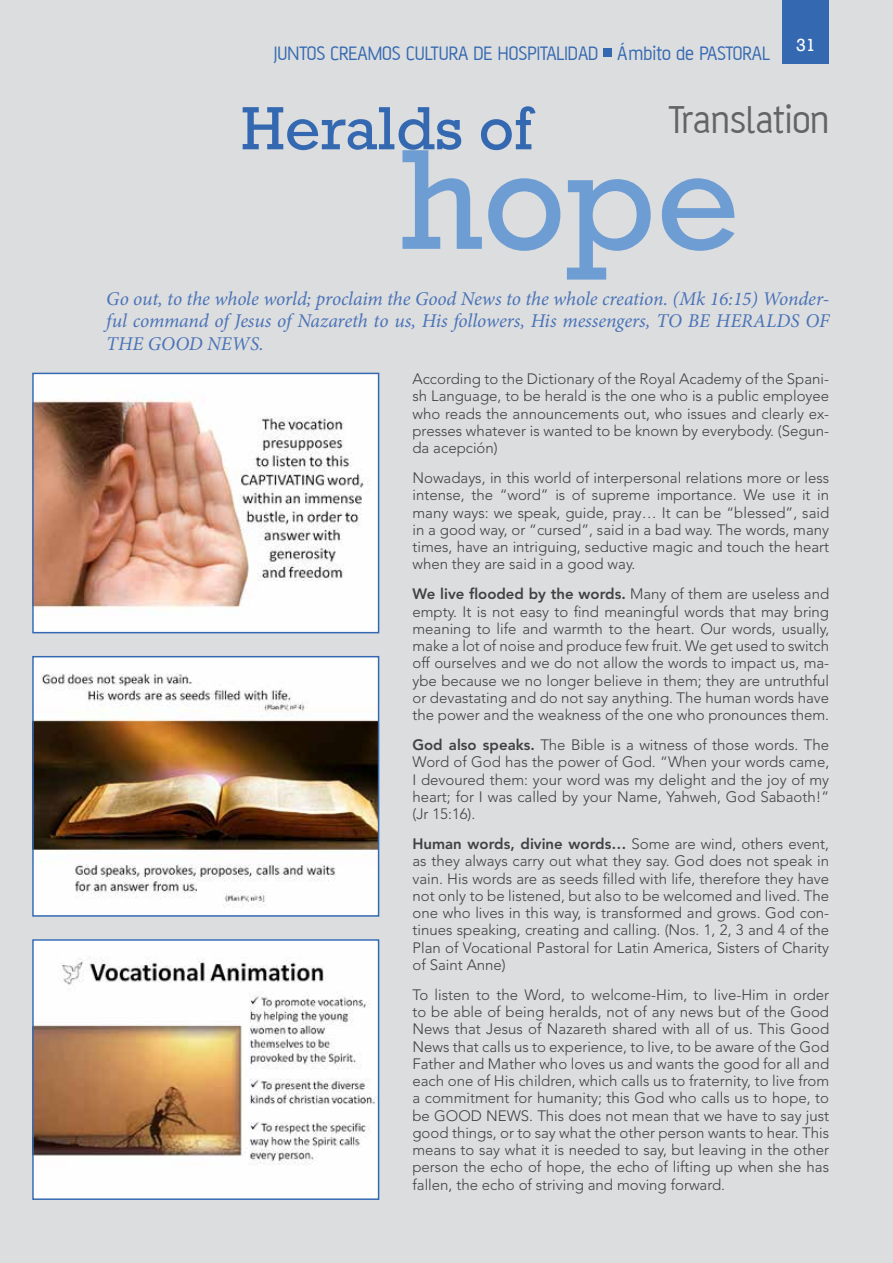
<style>
.page{position:relative;width:893px;height:1263px;background:#dcddde}
.page>*{position:absolute;margin:0;border:0;box-sizing:border-box;transform-origin:0 0}
.t1{font:145.2px "Rockwell";color:#6e9dd3}
.t2{font:62.1px "Rockwell";color:#3469b2}
.t3{font:42px "AF Battersea";color:#636466}
.t4{font:21px "AF Battersea";color:#3469b2}
.t5{font:italic 19.5px/22.5px "Minion Pro";color:#4a73b8;text-align:justify}
.t6{font:18px "Rockwell";color:#fff}
.t7{font:300 15px/17.2px "Avenir LT Std";color:#414042;text-align:justify}
.s1{font-weight:800}
</style>
<div class="page">
<div style="left:782px;top:0;width:47px;height:64px;background:#3469b2"></div>
<div style="left:603px;top:48px;width:9px;height:9px;background:#3469b2"></div>
<img style="left:35px;top:376px;width:341px;height:254px">
<div style="left:32px;top:373px;width:347px;height:260px;border:2px solid #3469b2"></div>
<img style="left:35px;top:659px;width:341px;height:255px">
<div style="left:32px;top:656px;width:347px;height:261px;border:2px solid #3469b2"></div>
<img style="left:35px;top:942px;width:341px;height:255px">
<div style="left:32px;top:939px;width:347px;height:261px;border:2px solid #3469b2"></div>
<h3 class="t4" style="left:274px;top:42px;width:272px">JUNTOS CREAMOS CULTURA DE HOSPITALIDAD</h3>
<h3 class="t4" style="left:617px;top:42px;width:119px">Ámbito de PASTORAL</h3>
<p class="t6" style="left:796px;top:35px;width:21px">31</p>
<h3 class="t3" style="left:669px;top:98px;width:162px">Translation</h3>
<h2 class="t2" style="left:241px;top:93px;width:296px">Heralds of</h2>
<h1 class="t1" style="left:399px;top:116px;width:342px">hope</h1>
<h3 class="t5" style="left:106px;top:287px;width:724px">Go out, to the whole world; proclaim the Good News to the whole creation. (Mk 16:15) Wonder&shy;ful command of Jesus of Nazareth to us, His followers, His messengers, TO BE HERALDS OF THE GOOD NEWS.</h3>
<p class="t7" style="left:412px;top:370px;width:418px">According to the Dictionary of the Royal Academy of the Spani&shy;sh Language, to be herald is the one who is a public employee who reads the announcements out, who issues and clearly ex&shy;presses whatever is wanted to be known by everybody. (Segun&shy;da acepción)</p>
<p class="t7" style="left:412px;top:469px;width:418px">Nowadays, in this world of interpersonal relations more or less intense, the “word” is of supreme importance. We use it in many ways: we speak, guide, pray… It can be “blessed”, said in a good way, or “cursed”, said in a bad way. The words, many times, have an intriguing, seductive magic and touch the heart when they are said in a good way.</p>
<p class="t7" style="left:412px;top:585px;width:418px"><span class="s1">We live flooded by the words.</span> Many of them are useless and empty. It is not easy to find meaningful words that may bring meaning to life and warmth to the heart. Our words, usually, make a lot of noise and produce few fruit. We get used to switch off ourselves and we do not allow the words to impact us, ma&shy;ybe because we no longer believe in them; they are untruthful or devastating and do not say anything. The human words have the power and the weakness of the one who pronounces them.</p>
<p class="t7" style="left:412px;top:736px;width:418px"><span class="s1">God also speaks.</span> The Bible is a witness of those words. The Word of God has the power of God. “When your words came, I devoured them: your word was my delight and the joy of my heart; for I was called by your Name, Yahweh, God Sabaoth!” (Jr 15:16).</p>
<p class="t7" style="left:412px;top:835px;width:418px"><span class="s1">Human words, divine words…</span> Some are wind, others event, as they always carry out what they say. God does not speak in vain. His words are as seeds filled with life, therefore they have not only to be listened, but also to be welcomed and lived. The one who lives in this way, is transformed and grows. God con&shy;tinues speaking, creating and calling. (Nos. 1, 2, 3 and 4 of the Plan of Vocational Pastoral for Latin America, Sisters of Charity of Saint Anne)</p>
<p class="t7" style="left:412px;top:986px;width:418px">To listen to the Word, to welcome-Him, to live-Him in order to be able of being heralds, not of any news but of the Good News that Jesus of Nazareth shared with all of us. This Good News that calls us to experience, to live, to be aware of the God Father and Mather who loves us and wants the good for all and each one of His children, which calls us to fraternity, to live from a commitment for humanity; this God who calls us to hope, to be GOOD NEWS. This does not mean that we have to say just good things, or to say what the other person wants to hear. This means to say what it is needed to say, but leaving in the other person the echo of hope, the echo of lifting up when she has fallen, the echo of striving and moving forward.</p>
</div>
